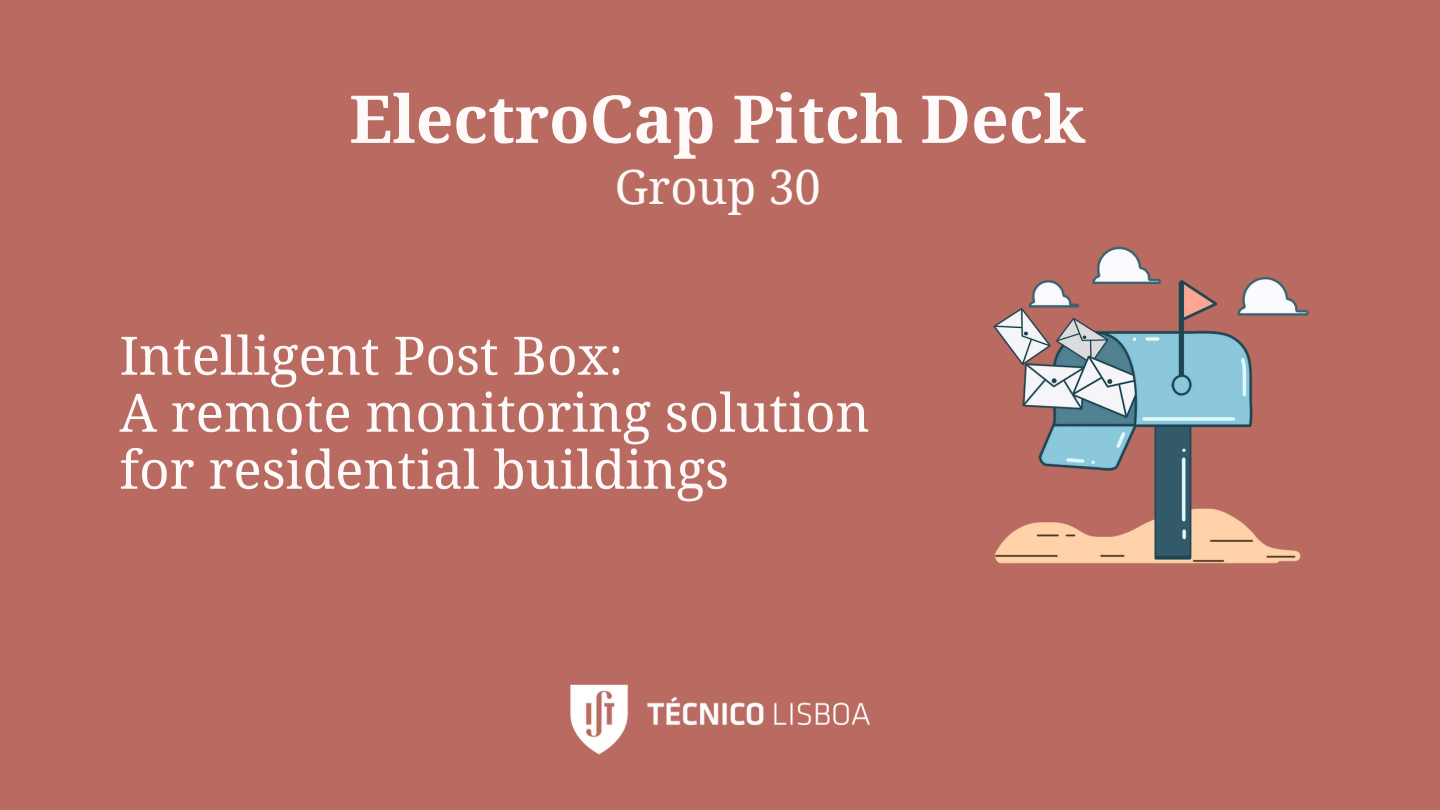
<style>
.page{position:relative;width:1440px;height:810px;background:#b96b61}
.page>*{position:absolute;margin:0;border:0;box-sizing:border-box;transform-origin:0 0}
.t1{font:700 66px "Droid Serif";color:#fffafa}
.t2{font:53px/57px "Droid Serif";color:#fffafa}
.t3{font:47px "Droid Serif";color:#fffafa}
</style>
<div class="page">
<img style="left:570px;top:684px;width:300px;height:71px">
<img style="left:993px;top:246px;width:316px;height:318px">
<p class="t1" style="left:349px;top:82px;width:738px">ElectroCap Pitch Deck</p>
<p class="t3" style="left:615px;top:160px;width:208px">Group 30</p>
<h1 class="t2" style="left:120px;top:328px;width:505px">Intelligent Post Box:</h1>
<p class="t2" style="left:120px;top:385px;width:752px">A remote monitoring solution for residential buildings</p>
</div>
